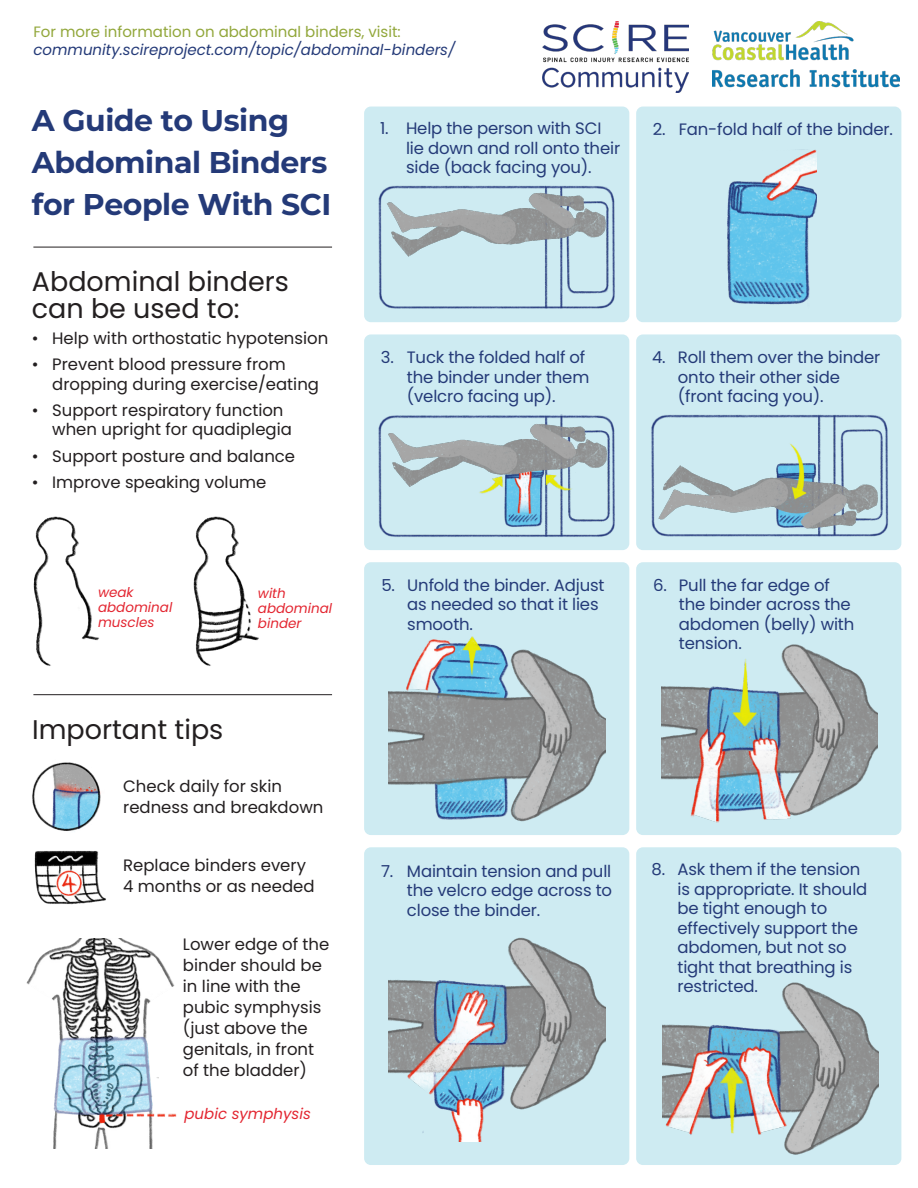
<style>
.page{position:relative;width:918px;height:1188px;background:#fff}
.page>*{position:absolute;margin:0;border:0;box-sizing:border-box;transform-origin:0 0}
.t1{font:100 30px/42px "Montserrat";letter-spacing:-.015em;color:#243a78}
.t2{font:27px/27px "Poppins";color:#231f20}
.t3{font:16.5px/19.5px "Poppins";letter-spacing:-.01em;color:#243a78}
.t4{font:16.5px/21px "Poppins";color:#231f20}
.t5{font:italic 15px "Poppins";color:#243a78}
.t6{font:15px "Poppins";color:#92a73b}
.t7{font:italic 15px "Poppins";color:#e32631}
.t8{font:italic 13.5px/15px "Poppins";color:#e32631}
</style>
<div class="page">
<div style="left:636px;top:562px;width:265px;height:273px;background:#ceebf2;border-radius:7px"></div>
<div style="left:636px;top:847px;width:265px;height:318px;background:#ceebf2;border-radius:7px"></div>
<div style="left:364px;top:334px;width:265px;height:216px;background:#ceebf2;border-radius:7px"></div>
<div style="left:636px;top:107px;width:265px;height:215px;background:#ceebf2;border-radius:7px"></div>
<div style="left:364px;top:562px;width:265px;height:273px;background:#ceebf2;border-radius:7px"></div>
<div style="left:364px;top:847px;width:265px;height:318px;background:#ceebf2;border-radius:7px"></div>
<div style="left:636px;top:334px;width:265px;height:216px;background:#ceebf2;border-radius:7px"></div>
<div style="left:364px;top:107px;width:265px;height:215px;background:#ceebf2;border-radius:7px"></div>
<img style="left:26px;top:938px;width:151px;height:210px">
<img style="left:32px;top:762px;width:69px;height:69px">
<img style="left:34px;top:850px;width:72px;height:55px">
<img style="left:712px;top:21px;width:187px;height:67px">
<img style="left:542px;top:21px;width:147px;height:71px">
<img style="left:389px;top:636px;width:216px;height:185px">
<img style="left:378px;top:185px;width:237px;height:124px">
<img style="left:389px;top:937px;width:216px;height:204px">
<img style="left:378px;top:414px;width:237px;height:123px">
<img style="left:651px;top:414px;width:238px;height:124px">
<img style="left:727px;top:149px;width:89px;height:156px">
<img style="left:661px;top:644px;width:217px;height:179px">
<img style="left:662px;top:982px;width:217px;height:173px">
<img style="left:33px;top:516px;width:66px;height:150px">
<img style="left:193px;top:516px;width:66px;height:150px">
<hr style="left:33px;top:247px;width:299px;height:1px;background:#231f20">
<hr style="left:33px;top:694px;width:299px;height:1px;background:#231f20">
<p class="t6" style="left:33px;top:23px;width:369px">For more information on abdominal binders, visit:</p>
<p class="t5" style="left:33px;top:41px;width:423px">community.scireproject.com/topic/abdominal-binders/</p>
<p class="t1" style="left:32px;top:99px;width:301px">A Guide to Using<br>Abdominal Binders for People With SCI</p>
<p class="t2" style="left:32px;top:268px;width:259px">Abdominal binders can be used to:</p>
<p class="t4" style="left:32px;top:328px;width:298px">• Help with orthostatic hypotension</p>
<p class="t4" style="left:52px;top:355px;width:268px;line-height:19.5px;text-indent:-20px">• Prevent blood pressure from dropping during exercise/eating</p>
<p class="t4" style="left:52px;top:401px;width:241px;line-height:19.5px;text-indent:-20px">• Support respiratory function when upright for quadiplegia</p>
<p class="t4" style="left:32px;top:446px;width:265px">• Support posture and balance</p>
<p class="t4" style="left:32px;top:472px;width:236px">• Improve speaking volume</p>
<p class="t8" style="left:98px;top:585px;width:76px">weak abdominal muscles</p>
<p class="t8" style="left:258px;top:585px;width:76px">with abdominal binder</p>
<p class="t2" style="left:32px;top:716px;width:193px">Important tips</p>
<p class="t4" style="left:123px;top:776px;width:202px">Check daily for skin redness and breakdown</p>
<p class="t4" style="left:123px;top:855px;width:184px">Replace binders every</p>
<p class="t4" style="left:123px;top:876px;width:193px">4 months or as needed</p>
<p class="t4" style="left:183px;top:934px;width:148px">Lower edge of the binder should be in line with the pubic symphysis (just above the genitals, in front of the bladder)</p>
<p class="t7" style="left:185px;top:1105px;width:128px">pubic symphysis</p>
<p class="t3" style="left:406px;top:119px;width:216px;text-indent:-26px">1. Help the person with SCI lie down and roll onto their side (back facing you).</p>
<p class="t3" style="left:653px;top:120px;width:242px">2. Fan-fold half of the binder.</p>
<p class="t3" style="left:407px;top:348px;width:184px;text-indent:-26px">3. Tuck the folded half of the binder under them (velcro facing up).</p>
<p class="t3" style="left:678px;top:348px;width:204px;text-indent:-26px">4. Roll them over the binder onto their other side (front facing you).</p>
<p class="t3" style="left:407px;top:575px;width:199px;text-indent:-26px">5. Unfold the binder. Adjust as needed so that it lies smooth.</p>
<p class="t3" style="left:679px;top:575px;width:177px;text-indent:-26px">6. Pull the far edge of the binder across the abdomen (belly) with tension.</p>
<p class="t3" style="left:407px;top:861px;width:207px;text-align:justify;text-indent:-26px">7. Maintain tension and pull the velcro edge across to close the binder.</p>
<p class="t3" style="left:678px;top:860px;width:191px;text-indent:-26px">8. Ask them if the tension is appropriate. It should be tight enough to effectively support the abdomen, but not so tight that breathing is restricted.</p>
</div>
